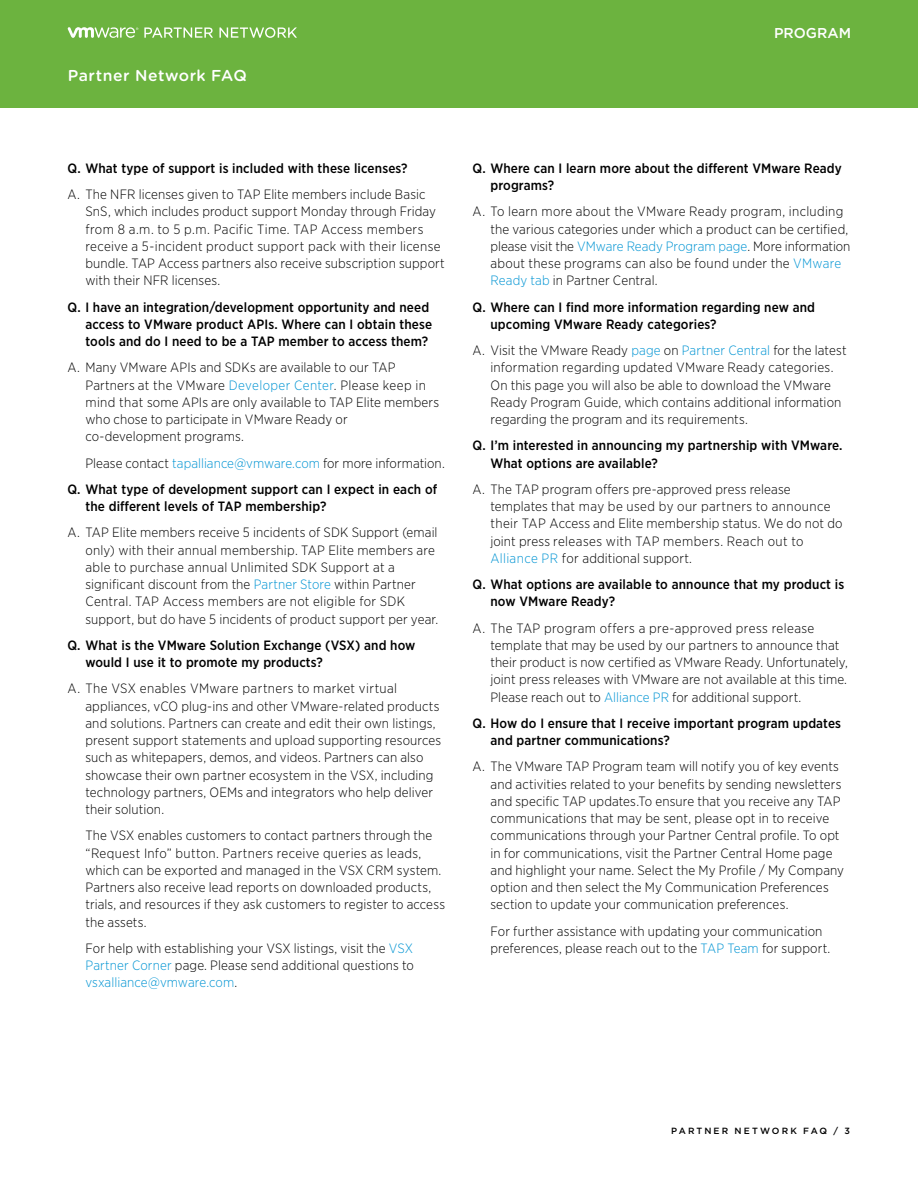
<style>
.page{position:relative;width:918px;height:1188px;background:#fff}
.page>*{position:absolute;margin:0;border:0;box-sizing:border-box;transform-origin:0 0}
.t1{font:500 15.75px "Gotham Rounded";letter-spacing:.03em;color:#fff}
.t2{font:500 14.25px "Gotham";color:#fff}
.t3{font:300 13.5px/17.2px "Gotham Narrow";letter-spacing:.01em;color:#000}
.t4{font:500 13.5px/17.2px "Gotham Narrow";letter-spacing:.01em;color:#000}
.t5{font:500 9px "Gotham";letter-spacing:.23em;color:#000}
.s1{color:#0194d3}
.s2{font-weight:300}
.s3{font-weight:300;color:#0194d3}
</style>
<div class="page">
<div style="left:0;top:0;width:918px;height:108px;background:#6cb33f"></div>
<svg style="left:68px;top:27px;width:70px;height:11px"></svg>
<svg style="left:144px;top:27px;width:69px;height:11px"></svg>
<svg style="left:219px;top:27px;width:78px;height:11px"></svg>
<p class="t1" style="left:68px;top:64px;width:180px">Partner Network FAQ</p>
<p class="t2" style="left:774px;top:24px;width:79px">PROGRAM</p>
<p class="t4" style="left:67px;top:159px;width:342px">Q. What type of support is included with these licenses?</p>
<p class="t3" style="left:85px;top:185px;width:361px;text-indent:-18px">A. The NFR licenses given to TAP Elite members include Basic SnS, which includes product support Monday through Friday from 8 a.m. to 5 p.m. Pacific Time. TAP Access members receive a 5-incident product support pack with their license bundle. TAP Access partners also receive subscription support with their NFR licenses.</p>
<p class="t4" style="left:85px;top:298px;width:348px;text-indent:-18px">Q. I have an integration/development opportunity and need access to VMware product APIs. Where can I obtain these tools and do I need to be a TAP member to access them?</p>
<p class="t3" style="left:85px;top:359px;width:355px;text-indent:-18px">A. Many VMware APIs and SDKs are available to our TAP Partners at the VMware <span class="s1">Developer Center</span>. Please keep in mind that some APIs are only available to TAP Elite members who chose to participate in VMware Ready or co-development programs.</p>
<p class="t4" style="left:67px;top:450px;width:379px;line-height:26.2px;text-indent:18px"><span class="s2">Please contact</span> <span class="s3">tapalliance@vmware.com</span> <span class="s2">for more information.<br></span>Q. What type of development support can I expect in each of</p>
<p class="t4" style="left:85px;top:498px;width:242px">the different levels of TAP membership?</p>
<p class="t3" style="left:85px;top:524px;width:354px;text-indent:-18px">A. TAP Elite members receive 5 incidents of SDK Support (email only) with their annual membership. TAP Elite members are able to purchase annual Unlimited SDK Support at a significant discount from the <span class="s1">Partner Store</span> within Partner Central. TAP Access members are not eligible for SDK support, but do have 5 incidents of product support per year.</p>
<p class="t4" style="left:85px;top:636px;width:332px;text-indent:-18px">Q. What is the VMware Solution Exchange (VSX) and how would I use it to promote my products?</p>
<p class="t3" style="left:85px;top:680px;width:357px;text-indent:-18px">A. The VSX enables VMware partners to market virtual appliances, vCO plug-ins and other VMware-related products and solutions. Partners can create and edit their own listings, present support statements and upload supporting resources such as whitepapers, demos, and videos. Partners can also showcase their own partner ecosystem in the VSX, including technology partners, OEMs and integrators who help deliver their solution.</p>
<p class="t3" style="left:85px;top:827px;width:361px">The VSX enables customers to contact partners through the “Request Info” button. Partners receive queries as leads, which can be exported and managed in the VSX CRM system.<br>Partners also receive lead reports on downloaded products, trials, and resources if they ask customers to register to access the assets.</p>
<p class="t3" style="left:85px;top:939px;width:330px;text-align:justify">For help with establishing your VSX listings, visit the <span class="s1">VSX Partner Corner</span> page. Please send additional questions to <span class="s1">vsxalliance@vmware.com</span>.</p>
<p class="t4" style="left:490px;top:159px;width:353px;text-indent:-18px">Q. Where can I learn more about the different VMware Ready programs?</p>
<p class="t3" style="left:490px;top:203px;width:362px;text-indent:-18px">A. To learn more about the VMware Ready program, including the various categories under which a product can be certified, please visit the <span class="s1">VMware Ready Program page</span>. More information about these programs can also be found under the <span class="s1">VMware Ready tab</span> in Partner Central.</p>
<p class="t4" style="left:490px;top:298px;width:326px;text-indent:-18px">Q. Where can I find more information regarding new and upcoming VMware Ready categories?</p>
<p class="t3" style="left:490px;top:341px;width:358px;text-indent:-18px">A. Visit the VMware Ready <span class="s1">page</span> on <span class="s1">Partner Central</span> for the latest information regarding updated VMware Ready categories.<br>On this page you will also be able to download the VMware Ready Program Guide, which contains additional information regarding the program and its requirements.</p>
<p class="t4" style="left:490px;top:437px;width:354px;text-indent:-18px">Q. I’m interested in announcing my partnership with VMware.<br>What options are available?</p>
<p class="t3" style="left:490px;top:480px;width:354px;text-indent:-18px">A. The TAP program offers pre-approved press release templates that may be used by our partners to announce their TAP Access and Elite membership status. We do not do joint press releases with TAP members. Reach out to <span class="s1">Alliance PR</span> for additional support.</p>
<p class="t4" style="left:490px;top:576px;width:355px;text-indent:-18px">Q. What options are available to announce that my product is now VMware Ready?</p>
<p class="t3" style="left:490px;top:619px;width:359px;text-indent:-18px">A. The TAP program offers a pre-approved press release template that may be used by our partners to announce that their product is now certified as VMware Ready. Unfortunately, joint press releases with VMware are not available at this time.<br>Please reach out to <span class="s1">Alliance PR</span> for additional support.</p>
<p class="t4" style="left:490px;top:714px;width:352px;text-indent:-18px">Q. How do I ensure that I receive important program updates and partner communications?</p>
<p class="t3" style="left:490px;top:758px;width:355px;text-indent:-18px">A. The VMware TAP Program team will notify you of key events and activities related to your benefits by sending newsletters and specific TAP updates.To ensure that you receive any TAP communications that may be sent, please opt in to receive communications through your Partner Central profile. To opt in for communications, visit the Partner Central Home page and highlight your name. Select the My Profile / My Company option and then select the My Communication Preferences section to update your communication preferences.</p>
<p class="t3" style="left:490px;top:922px;width:341px">For further assistance with updating your communication preferences, please reach out to the <span class="s1">TAP Team</span> for support.</p>
<p class="t5" style="left:671px;top:1125px;width:180px">PARTNER NETWORK FAQ / 3</p>
</div>
